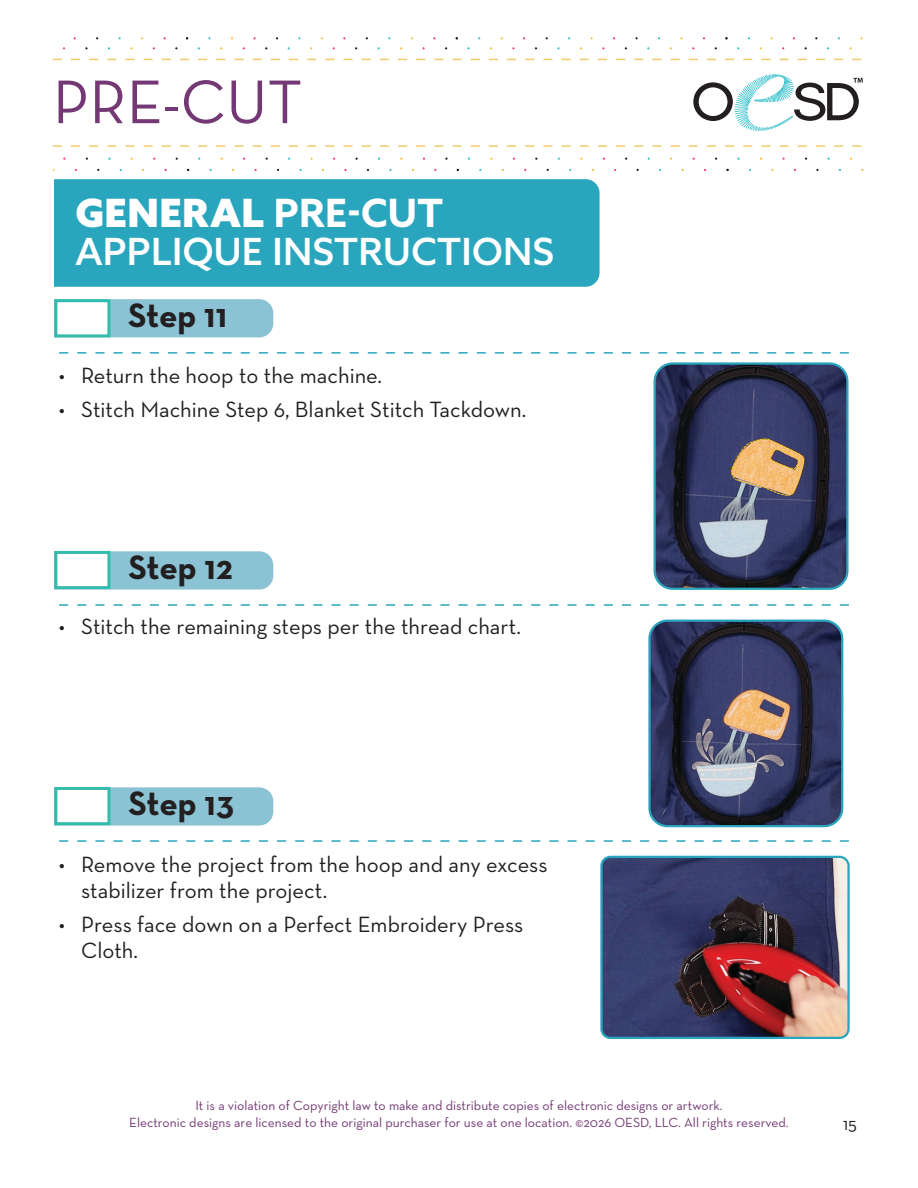
<style>
.page{position:relative;width:918px;height:1188px;background:#fff}
.page>*{position:absolute;margin:0;border:0;box-sizing:border-box;transform-origin:0 0}
.t1{font:62.7px "Neutra Text";color:#743974}
.t2{font:900 39px "Azo Sans";letter-spacing:.01em;color:#fff}
.t3{font:500 37.5px "Azo Sans";letter-spacing:.01em;color:#fff}
.t4{font:700 34.5px "Neutra Text";letter-spacing:-.005em;color:#231f20}
.t5{font:22.5px/25.5px "Neutra Text";color:#231f20}
.t6{font:18px "Neutra Text";color:#231f20}
.t7{font:13.5px/16.2px "Neutra Text";color:#743974;text-align:center}
.s1{font-weight:700}
</style>
<div class="page">
<div style="left:54px;top:179px;width:546px;height:108px;background:#29a6bd"></div>
<div style="left:110px;top:299px;width:163px;height:38px;background:#8bc3d4"></div>
<svg style="left:54px;top:551px;width:219px;height:39px"></svg>
<svg style="left:54px;top:787px;width:219px;height:39px"></svg>
<svg style="left:59px;top:352px;width:790px;height:2px"></svg>
<svg style="left:59px;top:604px;width:790px;height:2px"></svg>
<svg style="left:59px;top:840px;width:790px;height:2px"></svg>
<div style="left:54px;top:299px;width:56px;height:38px;background:#fff;border:3px solid #33bcad"></div>
<div style="left:54px;top:551px;width:56px;height:38px;background:#fff;border:3px solid #33bcad"></div>
<div style="left:54px;top:787px;width:56px;height:38px;background:#fff;border:3px solid #33bcad"></div>
<img style="left:603px;top:859px;width:244px;height:177px">
<div style="left:600px;top:856px;width:250px;height:183px;border:2px solid #29a6bd;border-radius:9px"></div>
<img style="left:651px;top:621px;width:191px;height:205px">
<div style="left:648px;top:620px;width:195px;height:207px;border:2px solid #29a6bd;border-radius:18px"></div>
<img style="left:655px;top:365px;width:191px;height:224px">
<div style="left:654px;top:362px;width:195px;height:228px;border:2px solid #29a6bd;border-radius:18px"></div>
<svg style="left:731px;top:438px;width:73px;height:58px"></svg>
<svg style="left:53px;top:59px;width:808px;height:2px"></svg>
<svg style="left:53px;top:145px;width:808px;height:2px"></svg>
<svg style="left:693px;top:74px;width:170px;height:57px"></svg>
<h1 class="t1" style="left:53px;top:64px;width:251px">PRE-CUT</h1>
<h2 class="t2" style="left:75px;top:187px;width:369px">GENERAL <span class="s1">PRE-CUT</span></h2>
<h3 class="t3" style="left:75px;top:227px;width:480px">APPLIQUE INSTRUCTIONS</h3>
<h3 class="t4" style="left:128px;top:294px;width:101px">Step 11</h3>
<p class="t5" style="left:59px;top:362px;width:325px">• Return the hoop to the machine.</p>
<p class="t5" style="left:59px;top:397px;width:469px">• Stitch Machine Step 6, Blanket Stitch Tackdown.</p>
<h3 class="t4" style="left:128px;top:546px;width:106px">Step 12</h3>
<p class="t5" style="left:59px;top:613px;width:464px">• Stitch the remaining steps per the thread chart.</p>
<h3 class="t4" style="left:128px;top:782px;width:107px">Step 13</h3>
<p class="t5" style="left:81px;top:851px;width:468px;text-indent:-22px">• Remove the project from the hoop and any excess stabilizer from the project.</p>
<p class="t5" style="left:81px;top:911px;width:444px;text-indent:-22px">• Press face down on a Perfect Embroidery Press<br>Cloth.</p>
<p class="t7" style="left:129px;top:1098px;width:661px">It is a violation of Copyright law to make and distribute copies of electronic designs or artwork.<br>Electronic designs are licensed to the original purchaser for use at one location. ©2026 OESD, LLC. All rights reserved.</p>
<p class="t6" style="left:843px;top:1113px;width:15px">15</p>
</div>
